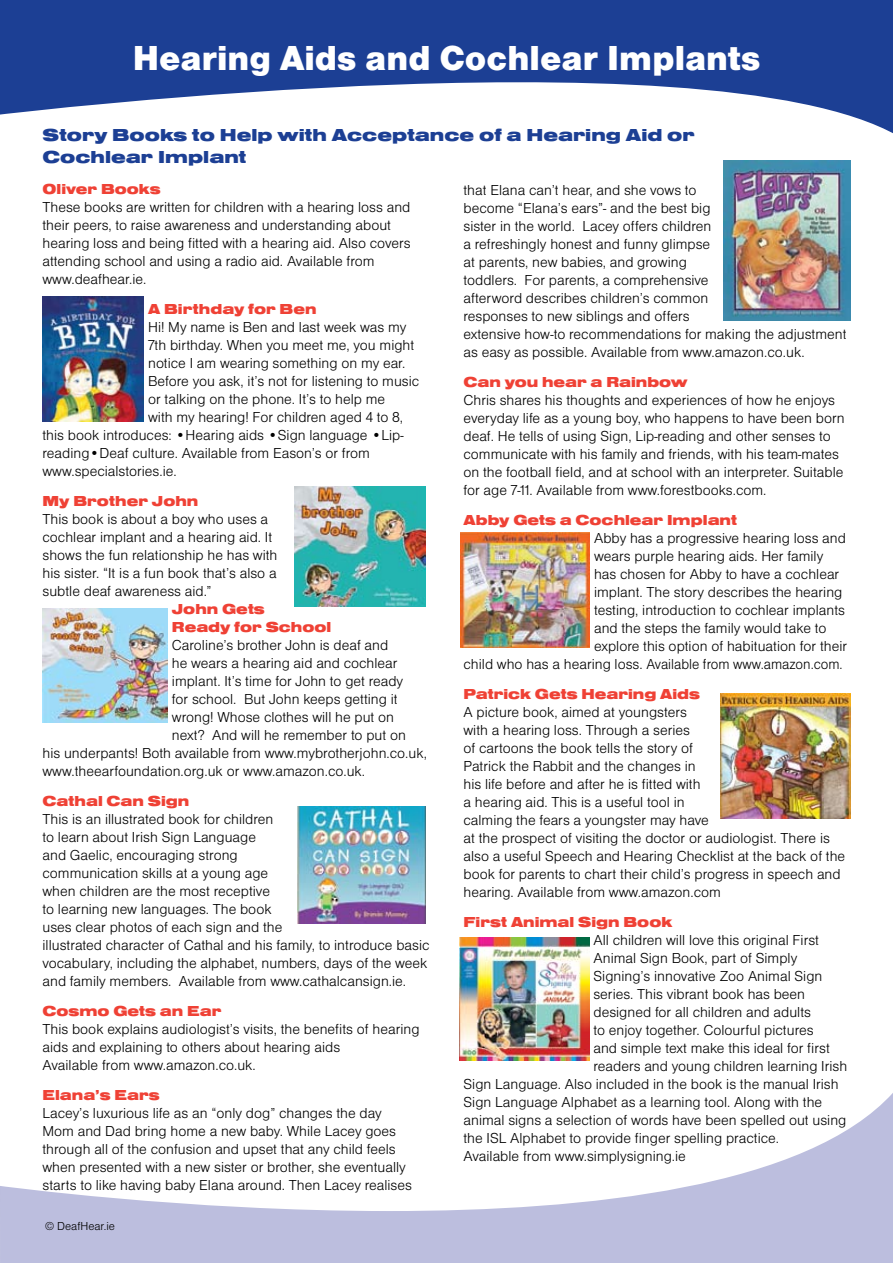
<style>
.page{position:relative;width:893px;height:1263px;background:#fff}
.page>*{position:absolute;margin:0;border:0;box-sizing:border-box;transform-origin:0 0}
.t1{font:36px "Nimbus San D Blac";color:#fff}
.t2{font:18px/21.6px "Nimbus San D Blac Exte";color:#1c3f94}
.t3{font:15px/18px "Nimbus San D Ligh";color:#000}
.t4{font:15px/18px "Nimbus San D Blac Exte";color:#ef4135;scale:.95 1}
.t5{font:12px "Nimbus San D Ligh";color:#000}
</style>
<div class="page">
<svg style="left:1px;top:1093px;width:892px;height:170px"></svg>
<hr style="left:0;top:1186px;width:1px;height:77px;background:#9498c9">
<svg style="left:0;top:0;width:893px;height:133px;fill:#1c3f94"></svg>
<img style="left:461px;top:532px;width:129px;height:115px">
<img style="left:723px;top:160px;width:127px;height:160px">
<img style="left:43px;top:609px;width:125px;height:114px">
<img style="left:720px;top:693px;width:130px;height:126px">
<img style="left:43px;top:296px;width:101px;height:126px">
<img style="left:295px;top:486px;width:130px;height:120px">
<img style="left:298px;top:806px;width:127px;height:118px">
<img style="left:459px;top:938px;width:130px;height:122px">
<h1 class="t1" style="left:133px;top:37px;width:629px">Hearing Aids and Cochlear Implants</h1>
<p class="t2" style="left:43px;top:124px;width:654px">Story Books to Help with Acceptance of a Hearing Aid or<br>Cochlear Implant</p>
<p class="t4" style="left:43px;top:180px;width:126px">Oliver Books</p>
<p class="t3" style="left:43px;top:198px;width:370px">These books are written for children with a hearing loss and their peers, to raise awareness and understanding about hearing loss and being fitted with a hearing aid. Also covers attending school and using a radio aid. Available from www.deafhear.ie.</p>
<p class="t4" style="left:148px;top:300px;width:179px">A Birthday for Ben</p>
<p class="t3" style="left:148px;top:318px;width:260px">Hi! My name is Ben and last week was my</p>
<p class="t3" style="left:148px;top:336px;width:268px">7th birthday. When you meet me, you might</p>
<p class="t3" style="left:148px;top:354px;width:259px">notice I am wearing something on my ear.</p>
<p class="t3" style="left:148px;top:372px;width:273px">Before you ask, it’s not for listening to music</p>
<p class="t3" style="left:148px;top:390px;width:239px">or talking on the phone. It’s to help me</p>
<p class="t3" style="left:148px;top:408px;width:257px">with my hearing! For children aged 4 to 8,</p>
<p class="t3" style="left:43px;top:426px;width:363px">this book introduces: •Hearing aids •Sign language •Lip-</p>
<p class="t3" style="left:43px;top:444px;width:329px">reading•Deaf culture. Available from Eason’s or from</p>
<p class="t3" style="left:43px;top:462px;width:136px">www.specialstories.ie.</p>
<p class="t4" style="left:43px;top:492px;width:166px">My Brother John</p>
<p class="t3" style="left:43px;top:510px;width:236px">This book is about a boy who uses a cochlear implant and a hearing aid. It shows the fun relationship he has with his sister. “It is a fun book that’s also a subtle deaf awareness aid.”</p>
<p class="t4" style="left:172px;top:600px;width:169px">John Gets<br>Ready for School</p>
<p class="t3" style="left:172px;top:636px;width:218px">Caroline’s brother John is deaf and</p>
<p class="t3" style="left:172px;top:654px;width:227px">he wears a hearing aid and cochlear</p>
<p class="t3" style="left:172px;top:672px;width:233px">implant. It’s time for John to get ready</p>
<p class="t3" style="left:172px;top:690px;width:227px">for school. But John keeps getting it</p>
<p class="t3" style="left:172px;top:708px;width:224px">wrong! Whose clothes will he put on</p>
<p class="t3" style="left:172px;top:726px;width:236px">next? And will he remember to put on</p>
<p class="t3" style="left:43px;top:744px;width:386px">his underpants! Both available from www.mybrotherjohn.co.uk,</p>
<p class="t3" style="left:43px;top:762px;width:324px">www.theearfoundation.org.uk or www.amazon.co.uk.</p>
<p class="t4" style="left:43px;top:792px;width:156px">Cathal Can Sign</p>
<p class="t3" style="left:43px;top:810px;width:388px">This is an illustrated book for children<br>to learn about Irish Sign Language<br>and Gaelic, encouraging strong<br>communication skills at a young age<br>when children are the most receptive<br>to learning new languages. The book<br>uses clear photos of each sign and the<br>illustrated character of Cathal and his family, to introduce basic vocabulary, including the alphabet, numbers, days of the week and family members. Available from www.cathalcansign.ie.</p>
<p class="t4" style="left:43px;top:1002px;width:190px">Cosmo Gets an Ear</p>
<p class="t3" style="left:43px;top:1020px;width:379px">This book explains audiologist’s visits, the benefits of hearing aids and explaining to others about hearing aids<br>Available from www.amazon.co.uk.</p>
<p class="t4" style="left:43px;top:1086px;width:125px">Elana’s Ears</p>
<p class="t3" style="left:43px;top:1104px;width:371px">Lacey’s luxurious life as an “only dog” changes the day Mom and Dad bring home a new baby. While Lacey goes through all of the confusion and upset that any child feels when presented with a new sister or brother, she eventually starts to like having baby Elana around. Then Lacey realises</p>
<p class="t5" style="left:45px;top:1219px;width:71px">© DeafHear.ie</p>
<p class="t3" style="left:463px;top:181px;width:385px">that Elana can’t hear, and she vows to<br>become “Elana’s ears”- and the best big<br>sister in the world. Lacey offers children<br>a refreshingly honest and funny glimpse<br>at parents, new babies, and growing<br>toddlers. For parents, a comprehensive<br>afterword describes children’s common<br>responses to new siblings and offers<br>extensive how-to recommendations for making the adjustment as easy as possible. Available from www.amazon.co.uk.</p>
<p class="t4" style="left:463px;top:373px;width:237px">Can you hear a Rainbow</p>
<p class="t3" style="left:463px;top:391px;width:383px">Chris shares his thoughts and experiences of how he enjoys everyday life as a young boy, who happens to have been born deaf. He tells of using Sign, Lip-reading and other senses to communicate with his family and friends, with his team-mates on the football field, and at school with an interpreter. Suitable for age 7-11. Available from www.forestbooks.com.</p>
<p class="t4" style="left:463px;top:511px;width:289px">Abby Gets a Cochlear Implant</p>
<p class="t3" style="left:594px;top:529px;width:253px">Abby has a progressive hearing loss and</p>
<p class="t3" style="left:594px;top:547px;width:231px">wears purple hearing aids. Her family</p>
<p class="t3" style="left:594px;top:565px;width:247px">has chosen for Abby to have a cochlear</p>
<p class="t3" style="left:594px;top:583px;width:250px">implant. The story describes the hearing</p>
<p class="t3" style="left:594px;top:601px;width:253px">testing, introduction to cochlear implants</p>
<p class="t3" style="left:594px;top:619px;width:234px">and the steps the family would take to</p>
<p class="t3" style="left:594px;top:637px;width:255px">explore this option of habituation for their</p>
<p class="t3" style="left:463px;top:655px;width:381px">child who has a hearing loss. Available from www.amazon.com.</p>
<p class="t4" style="left:463px;top:685px;width:250px">Patrick Gets Hearing Aids</p>
<p class="t3" style="left:463px;top:703px;width:383px">A picture book, aimed at youngsters<br>with a hearing loss. Through a series<br>of cartoons the book tells the story of<br>Patrick the Rabbit and the changes in<br>his life before and after he is fitted with<br>a hearing aid. This is a useful tool in<br>calming the fears a youngster may have<br>at the prospect of visiting the doctor or audiologist. There is also a useful Speech and Hearing Checklist at the back of the book for parents to chart their child’s progress in speech and hearing. Available from www.amazon.com</p>
<p class="t4" style="left:463px;top:913px;width:221px">First Animal Sign Book</p>
<p class="t3" style="left:593px;top:931px;width:227px">All children will love this original First</p>
<p class="t3" style="left:593px;top:949px;width:205px">Animal Sign Book, part of Simply</p>
<p class="t3" style="left:593px;top:967px;width:230px">Signing’s innovative Zoo Animal Sign</p>
<p class="t3" style="left:593px;top:985px;width:213px">series. This vibrant book has been</p>
<p class="t3" style="left:593px;top:1003px;width:219px">designed for all children and adults</p>
<p class="t3" style="left:593px;top:1021px;width:222px">to enjoy together. Colourful pictures</p>
<p class="t3" style="left:593px;top:1039px;width:238px">and simple text make this ideal for first</p>
<p class="t3" style="left:593px;top:1057px;width:255px">readers and young children learning Irish</p>
<p class="t3" style="left:463px;top:1075px;width:377px">Sign Language. Also included in the book is the manual Irish</p>
<p class="t3" style="left:463px;top:1093px;width:360px">Sign Language Alphabet as a learning tool. Along with the</p>
<p class="t3" style="left:463px;top:1111px;width:384px">animal signs a selection of words have been spelled out using</p>
<p class="t3" style="left:463px;top:1129px;width:317px">the ISL Alphabet to provide finger spelling practice.</p>
<p class="t3" style="left:463px;top:1147px;width:224px">Available from www.simplysigning.ie</p>
</div>
